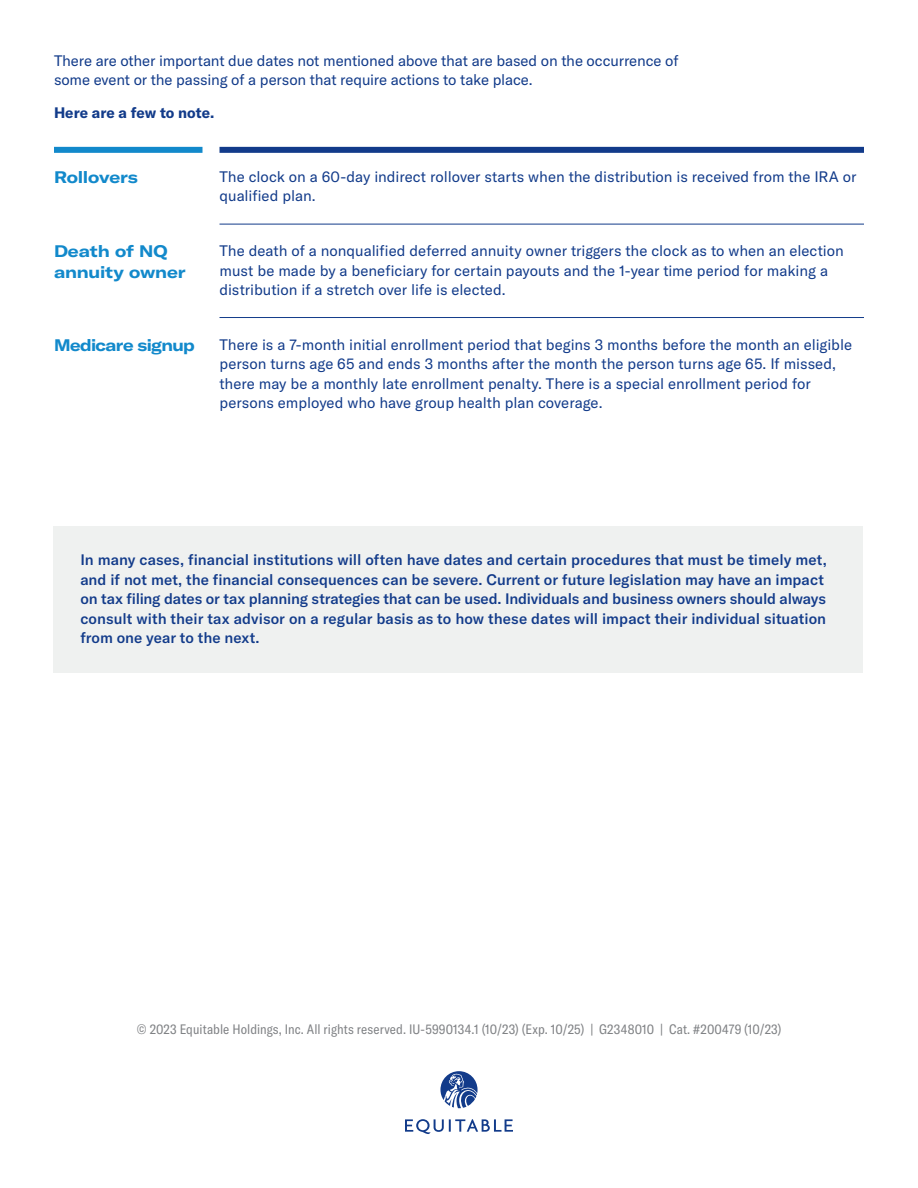
<style>
.page{position:relative;width:918px;height:1188px;background:#fff}
.page>*{position:absolute;margin:0;border:0;box-sizing:border-box;transform-origin:0 0}
.Body_Copy{font:700 expanded 16.5px/21px "GT America";letter-spacing:-.015em;color:#1289cb}
.Body_Copy-2{font:700 expanded 16.5px "GT America";letter-spacing:-.035em;color:#1289cb}
.Intro_Copy{font:15px/19.5px "GT America";color:#123b8a}
.Callout_7{font:500 15px/19.5px "GT America";color:#123b8a}
.Body_Copy-3{font:15px/19.5px "GT America";letter-spacing:-.01em;color:#123b8a}
.Body_Copy-4{font:700 15px "GT America";letter-spacing:.005em;color:#123b8a}
.Compliance{font:condensed 13.5px "GT America";letter-spacing:.01em;color:#808285}
</style>
<div class="page">
<div style="left:53px;top:526px;width:810px;height:148px;background:#eff1f0"></div>
<div style="left:54px;top:147px;width:148px;height:6px;background:#1289cb"></div>
<div style="left:220px;top:147px;width:644px;height:6px;background:#123b8a"></div>
<hr style="left:220px;top:224px;width:644px;height:1px;background:#123b8a">
<hr style="left:220px;top:317px;width:644px;height:1px;background:#123b8a">
<svg style="left:405px;top:1071px;width:108px;height:63px"></svg>
<p class="Body_Copy-3" style="left:54px;top:51px;width:626px">There are other important due dates not mentioned above that are based on the occurrence of some event or the passing of a person that require actions to take place.</p>
<p class="Body_Copy-4" style="left:54px;top:103px;width:162px">Here are a few to note.</p>
<p class="Body_Copy" style="left:54px;top:166px;width:86px">Rollovers</p>
<p class="Intro_Copy" style="left:220px;top:167px;width:639px">The clock on a 60-day indirect rollover starts when the distribution is received from the IRA or qualified plan.</p>
<p class="Body_Copy" style="left:54px;top:241px;width:133px">Death of NQ annuity owner</p>
<p class="Intro_Copy" style="left:220px;top:241px;width:626px">The death of a nonqualified deferred annuity owner triggers the clock as to when an election must be made by a beneficiary for certain payouts and the 1-year time period for making a distribution if a stretch over life is elected.</p>
<p class="Body_Copy-2" style="left:54px;top:335px;width:142px">Medicare signup</p>
<p class="Intro_Copy" style="left:220px;top:335px;width:634px">There is a 7-month initial enrollment period that begins 3 months before the month an eligible person turns age 65 and ends 3 months after the month the person turns age 65. If missed, there may be a monthly late enrollment penalty. There is a special enrollment period for persons employed who have group health plan coverage.</p>
<p class="Callout_7" style="left:80px;top:550px;width:748px">In many cases, financial institutions will often have dates and certain procedures that must be timely met, and if not met, the financial consequences can be severe. Current or future legislation may have an impact on tax filing dates or tax planning strategies that can be used. Individuals and business owners should always consult with their tax advisor on a regular basis as to how these dates will impact their individual situation from one year to the next.</p>
<p class="Compliance" style="left:137px;top:1022px;width:646px">© 2023 Equitable Holdings, Inc. All rights reserved. IU-5990134.1 (10/23) (Exp. 10/25) | G2348010 | Cat. #200479 (10/23)</p>
</div>
